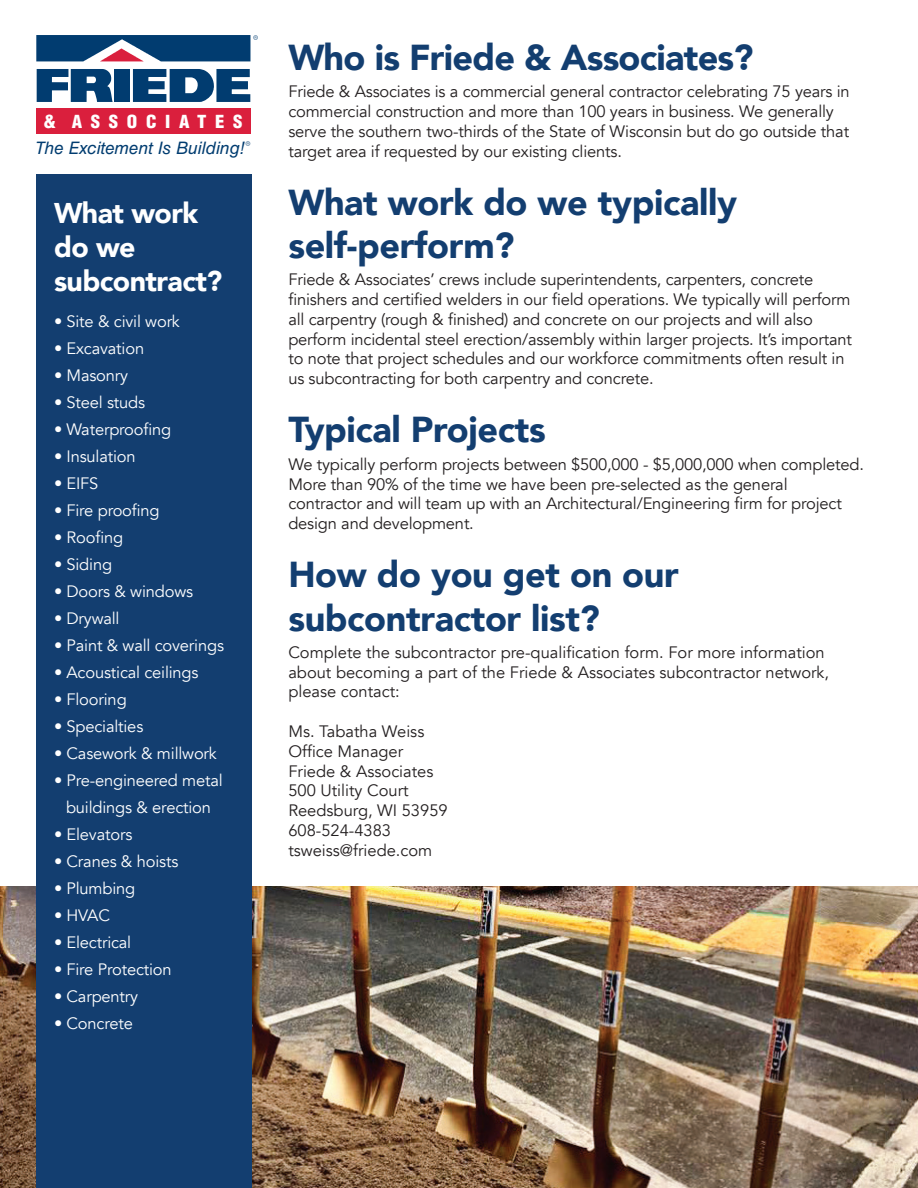
<style>
.page{position:relative;width:918px;height:1188px;background:#fff}
.page>*{position:absolute;margin:0;border:0;box-sizing:border-box;transform-origin:0 0}
.t1{font:900 36px/43.2px "Avenir";letter-spacing:-.01em;color:#133e70}
.t2{font:900 28.5px/34.2px "Avenir";letter-spacing:-.02em;color:#fff}
.t3{font:900 condensed 17.55px "Helvetica LT Std";letter-spacing:.46em;color:#fff;scale:1.07 1}
.t4{font:italic 17.25px "Helvetica LT Std";color:#013c70}
.t5{font:16.5px/19.8px "Avenir";letter-spacing:-.01em;color:#231f20}
.t6{font:16.5px/27px "Avenir";letter-spacing:-.01em;color:#fff;text-align:center}
.t7{font:italic 11.7px "Helvetica LT Std";color:#013c70}
</style>
<div class="page">
<img style="left:0;top:887px;width:918px;height:301px">
<div style="left:36px;top:109px;width:215px;height:25px;background:#da1f3d"></div>
<svg style="left:36px;top:35px;width:214px;height:26px;background:#254e7c"></svg>
<svg style="left:37px;top:69px;width:76px;height:33px"></svg>
<div style="left:114px;top:69px;width:16px;height:33px;background:#013c70"></div>
<svg style="left:133px;top:69px;width:117px;height:33px"></svg>
<div style="left:36px;top:175px;width:216px;height:1013px;background:#133e70"></div>
<p class="t7" style="left:253px;top:33px;width:7px">®</p>
<p class="t3" style="left:43px;top:111px;width:188px">&amp; ASSOCIATES</p>
<p class="t4" style="left:36px;top:138px;width:217px">The Excitement Is Building! <sup>®</sup></p>
<p class="t2" style="left:54px;top:195px;width:146px">What work do we</p>
<p class="t2" style="left:54px;top:264px;width:170px">subcontract?</p>
<p class="t6" style="left:54px;top:308px;width:127px">• Site &amp; civil work</p>
<p class="t6" style="left:54px;top:335px;width:92px">• Excavation</p>
<p class="t6" style="left:54px;top:362px;width:76px">• Masonry</p>
<p class="t6" style="left:54px;top:389px;width:93px">• Steel studs</p>
<p class="t6" style="left:54px;top:416px;width:119px">• Waterproofing</p>
<p class="t6" style="left:54px;top:443px;width:83px">• Insulation</p>
<p class="t6" style="left:54px;top:470px;width:46px">• EIFS</p>
<p class="t6" style="left:54px;top:497px;width:107px">• Fire proofing</p>
<p class="t6" style="left:54px;top:524px;width:71px">• Roofing</p>
<p class="t6" style="left:54px;top:551px;width:60px">• Siding</p>
<p class="t6" style="left:54px;top:578px;width:141px">• Doors &amp; windows</p>
<p class="t6" style="left:54px;top:605px;width:67px">• Drywall</p>
<p class="t6" style="left:54px;top:632px;width:172px">• Paint &amp; wall coverings</p>
<p class="t6" style="left:54px;top:659px;width:146px">• Acoustical ceilings</p>
<p class="t6" style="left:54px;top:686px;width:74px">• Flooring</p>
<p class="t6" style="left:54px;top:713px;width:91px">• Specialties</p>
<p class="t6" style="left:54px;top:740px;width:164px">• Casework &amp; millwork</p>
<p class="t6" style="left:54px;top:767px;width:170px">• Pre-engineered metal buildings &amp; erection</p>
<p class="t6" style="left:54px;top:821px;width:80px">• Elevators</p>
<p class="t6" style="left:54px;top:848px;width:126px">• Cranes &amp; hoists</p>
<p class="t6" style="left:54px;top:875px;width:83px">• Plumbing</p>
<p class="t6" style="left:54px;top:902px;width:58px">• HVAC</p>
<p class="t6" style="left:54px;top:929px;width:79px">• Electrical</p>
<p class="t6" style="left:54px;top:956px;width:119px">• Fire Protection</p>
<p class="t6" style="left:54px;top:983px;width:86px">• Carpentry</p>
<p class="t6" style="left:54px;top:1010px;width:80px">• Concrete</p>
<p class="t1" style="left:288px;top:35px;width:467px">Who is Friede &amp; Associates?</p>
<p class="t5" style="left:288px;top:82px;width:563px">Friede &amp; Associates is a commercial general contractor celebrating 75 years in commercial construction and more than 100 years in business. We generally serve the southern two-thirds of the State of Wisconsin but do go outside that target area if requested by our existing clients.</p>
<p class="t1" style="left:288px;top:180px;width:450px">What work do we typically self-perform?</p>
<p class="t5" style="left:288px;top:270px;width:565px">Friede &amp; Associates’ crews include superintendents, carpenters, concrete finishers and certified welders in our field operations. We typically will perform all carpentry (rough &amp; finished) and concrete on our projects and will also perform incidental steel erection/assembly within larger projects. It’s important to note that project schedules and our workforce commitments often result in us subcontracting for both carpentry and concrete.</p>
<p class="t1" style="left:288px;top:407px;width:259px">Typical Projects</p>
<p class="t5" style="left:288px;top:454px;width:577px">We typically perform projects between $500,000 - $5,000,000 when completed.<br>More than 90% of the time we have been pre-selected as the general contractor and will team up with an Architectural/Engineering firm for project design and development.</p>
<p class="t1" style="left:288px;top:552px;width:392px">How do you get on our subcontractor list?</p>
<p class="t5" style="left:288px;top:643px;width:542px">Complete the subcontractor pre-qualification form. For more information about becoming a part of the Friede &amp; Associates subcontractor network, please contact:</p>
<p class="t5" style="left:288px;top:722px;width:138px">Ms. Tabatha Weiss</p>
<p class="t5" style="left:288px;top:742px;width:116px">Office Manager</p>
<p class="t5" style="left:288px;top:761px;width:147px">Friede &amp; Associates</p>
<p class="t5" style="left:288px;top:781px;width:122px">500 Utility Court</p>
<p class="t5" style="left:288px;top:801px;width:161px">Reedsburg, WI 53959</p>
<p class="t5" style="left:288px;top:821px;width:104px">608-524-4383</p>
<p class="t5" style="left:288px;top:841px;width:145px">tsweiss@friede.com</p>
</div>
